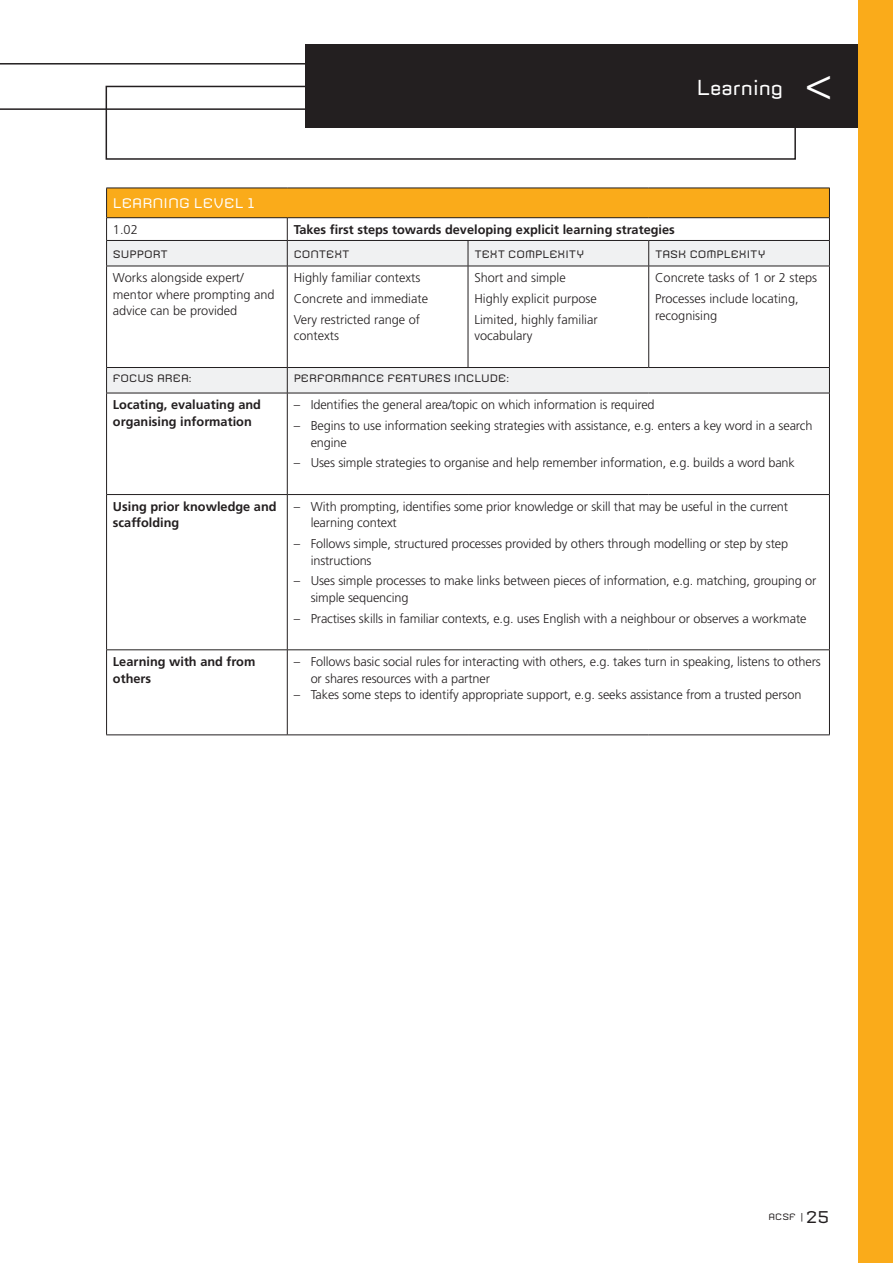
<style>
.page{position:relative;width:893px;height:1263px;background:#fff}
.page>*{position:absolute;margin:0;border:0;box-sizing:border-box;transform-origin:0 0}
.t1{font:21px "Armada";color:#fff}
.Table_Heading{font:13.5px "Armada";color:#fff}
.Table_Body_Copy{font:300 12.75px/16.5px "Frutiger";letter-spacing:-.01em;color:#231f20}
.t2{font:700 12.75px/16.5px "Frutiger";color:#231f20}
.Table_Sub_Heading{font:10.5px "Armada";color:#231f20}
.t3{font:9px "Armada";color:#231f20}
.s1{font-size:16.5px}
</style>
<div class="page">
<div style="left:106px;top:86px;width:690px;height:74px;border:2px solid #231f20"></div>
<div style="left:305px;top:44px;width:588px;height:83px;background:#231f20"></div>
<div style="left:107px;top:188px;width:722px;height:30px;background:#faab1a"></div>
<svg style="left:107px;top:241px;width:722px;height:152px"></svg>
<hr style="left:106px;top:188px;width:181px;height:1px;background:#231f20">
<hr style="left:287px;top:188px;width:181px;height:1px;background:#231f20">
<hr style="left:468px;top:188px;width:181px;height:1px;background:#231f20">
<hr style="left:649px;top:188px;width:181px;height:1px;background:#231f20">
<hr style="left:106px;top:217px;width:181px;height:1px;background:#231f20">
<hr style="left:287px;top:217px;width:181px;height:1px;background:#231f20">
<hr style="left:468px;top:217px;width:181px;height:1px;background:#231f20">
<hr style="left:649px;top:217px;width:181px;height:1px;background:#231f20">
<svg style="left:106px;top:188px;width:1px;height:78px"></svg>
<hr style="left:106px;top:240px;width:181px;height:1px;background:#231f20">
<svg style="left:287px;top:218px;width:1px;height:48px"></svg>
<hr style="left:287px;top:240px;width:181px;height:1px;background:#231f20">
<svg style="left:287px;top:368px;width:1px;height:25px"></svg>
<svg style="left:468px;top:241px;width:1px;height:25px"></svg>
<hr style="left:468px;top:240px;width:181px;height:1px;background:#231f20">
<svg style="left:648px;top:241px;width:1px;height:25px"></svg>
<svg style="left:829px;top:188px;width:1px;height:78px"></svg>
<hr style="left:649px;top:240px;width:181px;height:1px;background:#231f20">
<hr style="left:106px;top:266px;width:1px;height:101px;background:#231f20">
<hr style="left:106px;top:266px;width:181px;height:1px;background:#231f20">
<hr style="left:287px;top:266px;width:1px;height:101px;background:#231f20">
<hr style="left:287px;top:266px;width:181px;height:1px;background:#231f20">
<hr style="left:468px;top:266px;width:1px;height:101px;background:#231f20">
<hr style="left:468px;top:266px;width:181px;height:1px;background:#231f20">
<hr style="left:648px;top:266px;width:1px;height:101px;background:#231f20">
<hr style="left:829px;top:266px;width:1px;height:101px;background:#231f20">
<hr style="left:649px;top:266px;width:181px;height:1px;background:#231f20">
<svg style="left:106px;top:368px;width:1px;height:25px"></svg>
<hr style="left:106px;top:367px;width:181px;height:1px;background:#231f20">
<svg style="left:829px;top:368px;width:1px;height:25px"></svg>
<hr style="left:287px;top:367px;width:181px;height:1px;background:#231f20">
<hr style="left:468px;top:367px;width:181px;height:1px;background:#231f20">
<hr style="left:649px;top:367px;width:181px;height:1px;background:#231f20">
<hr style="left:106px;top:393px;width:1px;height:101px;background:#231f20">
<hr style="left:106px;top:393px;width:181px;height:1px;background:#231f20">
<hr style="left:287px;top:393px;width:1px;height:101px;background:#231f20">
<hr style="left:829px;top:393px;width:1px;height:101px;background:#231f20">
<hr style="left:287px;top:393px;width:181px;height:1px;background:#231f20">
<hr style="left:468px;top:393px;width:181px;height:1px;background:#231f20">
<hr style="left:649px;top:393px;width:181px;height:1px;background:#231f20">
<hr style="left:106px;top:495px;width:1px;height:154px;background:#231f20">
<hr style="left:106px;top:494px;width:181px;height:1px;background:#231f20">
<hr style="left:287px;top:495px;width:1px;height:154px;background:#231f20">
<hr style="left:829px;top:495px;width:1px;height:154px;background:#231f20">
<hr style="left:287px;top:494px;width:181px;height:1px;background:#231f20">
<hr style="left:468px;top:494px;width:181px;height:1px;background:#231f20">
<hr style="left:649px;top:494px;width:181px;height:1px;background:#231f20">
<hr style="left:106px;top:650px;width:1px;height:85px;background:#231f20">
<hr style="left:106px;top:649px;width:181px;height:1px;background:#231f20">
<hr style="left:106px;top:735px;width:181px;height:1px;background:#231f20">
<hr style="left:287px;top:650px;width:1px;height:85px;background:#231f20">
<hr style="left:829px;top:650px;width:1px;height:85px;background:#231f20">
<hr style="left:287px;top:649px;width:181px;height:1px;background:#231f20">
<hr style="left:468px;top:649px;width:181px;height:1px;background:#231f20">
<hr style="left:649px;top:649px;width:181px;height:1px;background:#231f20">
<hr style="left:287px;top:735px;width:181px;height:1px;background:#231f20">
<hr style="left:468px;top:735px;width:181px;height:1px;background:#231f20">
<hr style="left:649px;top:735px;width:181px;height:1px;background:#231f20">
<div style="left:859px;top:0;width:34px;height:1263px;background:#faab1a"></div>
<svg style="left:0;top:63px;width:859px;height:47px"></svg>
<p class="t1" style="left:696px;top:75px;width:88px">Learning</p>
<p class="Table_Heading" style="left:113px;top:196px;width:143px">LEARNING LEVEL 1</p>
<p class="Table_Body_Copy" style="left:113px;top:221px;width:26px">1.02</p>
<p class="t2" style="left:294px;top:221px;width:383px">Takes first steps towards developing explicit learning strategies</p>
<p class="Table_Sub_Heading" style="left:113px;top:248px;width:57px">SUPPORT</p>
<p class="Table_Sub_Heading" style="left:294px;top:248px;width:58px">CONTEXT</p>
<p class="Table_Sub_Heading" style="left:474px;top:248px;width:111px">TEXT COMPLEXITY</p>
<p class="Table_Sub_Heading" style="left:655px;top:248px;width:112px">TASK COMPLEXITY</p>
<p class="Table_Body_Copy" style="left:113px;top:270px;width:163px">Works alongside expert/ mentor where prompting and advice can be provided</p>
<p class="Table_Body_Copy" style="left:294px;top:270px;width:128px">Highly familiar contexts</p>
<p class="Table_Body_Copy" style="left:655px;top:270px;width:164px">Concrete tasks of 1 or 2 steps</p>
<p class="Table_Body_Copy" style="left:655px;top:290px;width:145px">Processes include locating, recognising</p>
<p class="Table_Body_Copy" style="left:474px;top:270px;width:93px">Short and simple</p>
<p class="Table_Body_Copy" style="left:474px;top:290px;width:124px">Highly explicit purpose</p>
<p class="Table_Body_Copy" style="left:474px;top:311px;width:125px">Limited, highly familiar vocabulary</p>
<p class="Table_Body_Copy" style="left:294px;top:290px;width:136px">Concrete and immediate</p>
<p class="Table_Body_Copy" style="left:294px;top:311px;width:128px">Very restricted range of contexts</p>
<p class="Table_Sub_Heading" style="left:113px;top:373px;width:80px">FOCUS AREA:</p>
<p class="Table_Sub_Heading" style="left:294px;top:373px;width:217px">PERFORMANCE FEATURES INCLUDE:</p>
<p class="t2" style="left:113px;top:396px;width:150px">Locating, evaluating and organising information</p>
<p class="Table_Body_Copy" style="left:294px;top:397px;width:362px">– Identifies the general area/topic on which information is required</p>
<p class="Table_Body_Copy" style="left:311px;top:417px;width:503px;text-indent:-17px">– Begins to use information seeking strategies with assistance, e.g. enters a key word in a search engine</p>
<p class="Table_Body_Copy" style="left:294px;top:455px;width:503px">– Uses simple strategies to organise and help remember information, e.g. builds a word bank</p>
<p class="t2" style="left:113px;top:498px;width:165px">Using prior knowledge and scaffolding</p>
<p class="Table_Body_Copy" style="left:311px;top:498px;width:479px;text-indent:-17px">– With prompting, identifies some prior knowledge or skill that may be useful in the current learning context</p>
<p class="Table_Body_Copy" style="left:311px;top:535px;width:479px;text-indent:-17px">– Follows simple, structured processes provided by others through modelling or step by step instructions</p>
<p class="Table_Body_Copy" style="left:311px;top:573px;width:507px;text-indent:-17px">– Uses simple processes to make links between pieces of information, e.g. matching, grouping or simple sequencing</p>
<p class="Table_Body_Copy" style="left:294px;top:610px;width:514px">– Practises skills in familiar contexts, e.g. uses English with a neighbour or observes a workmate</p>
<p class="t2" style="left:113px;top:653px;width:144px">Learning with and from others</p>
<p class="Table_Body_Copy" style="left:311px;top:653px;width:512px;text-indent:-17px">– Follows basic social rules for interacting with others, e.g. takes turn in speaking, listens to others or shares resources with a partner</p>
<p class="Table_Body_Copy" style="left:294px;top:686px;width:509px">– Takes some steps to identify appropriate support, e.g. seeks assistance from a trusted person</p>
<p class="t3" style="left:768px;top:1212px;width:62px">ACSF | <span class="s1">25</span></p>
</div>
